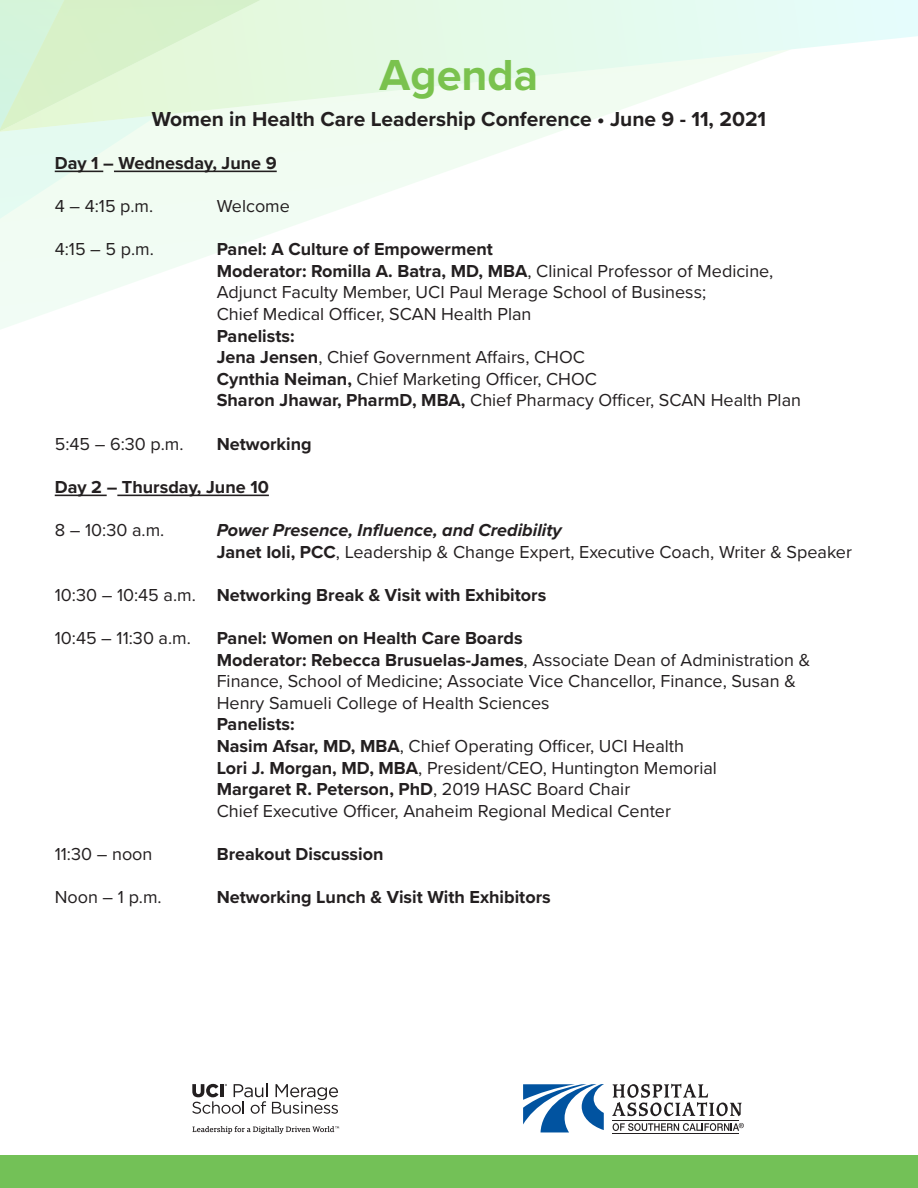
<style>
.page{position:relative;width:918px;height:1188px;background:#fff}
.page>*{position:absolute;margin:0;border:0;box-sizing:border-box;transform-origin:0 0}
.t1{font:700 45px "Proxima Nova";color:#7ac24e}
.t2{font:700 21px "Proxima Nova";color:#231f20}
.t3{font:18px/21.6px "Proxima Nova";color:#231f20}
.t4{font:700 18px "Proxima Nova";color:#231f20}
.s1{font-weight:700}
.s2{font-weight:700;font-style:italic}
.s3{font-weight:400}
</style>
<div class="page">
<div style="left:0;top:1155px;width:918px;height:33px;background:#73c157"></div>
<svg style="left:523px;top:1084px;width:81px;height:48px"></svg>
<svg style="left:612px;top:1084px;width:130px;height:32px"></svg>
<hr style="left:613px;top:1120px;width:126px;height:1px;background:#231f20">
<hr style="left:612px;top:1134px;width:127px;height:1px;background:#231f20">
<svg style="left:613px;top:1123px;width:131px;height:8px"></svg>
<svg style="left:193px;top:1126px;width:146px;height:8px"></svg>
<svg style="left:192px;top:1084px;width:146px;height:30px"></svg>
<svg style="left:158px;top:132px;width:398px;height:141px"></svg>
<svg style="left:0;top:132px;width:158px;height:197px;fill:#f1fcf3"></svg>
<svg style="left:0;top:0;width:918px;height:132px"></svg>
<hr style="left:55px;top:171px;width:48px;height:1px;background:#231f20">
<hr style="left:114px;top:171px;width:163px;height:1px;background:#231f20">
<hr style="left:55px;top:495px;width:52px;height:1px;background:#231f20">
<hr style="left:117px;top:495px;width:152px;height:1px;background:#231f20">
<p class="t1" style="left:380px;top:42px;width:160px">Agenda</p>
<p class="t2" style="left:152px;top:103px;width:616px">Women in Health Care Leadership Conference • June 9 - 11, 2021</p>
<p class="t4" style="left:55px;top:149px;width:223px">Day 1 – Wednesday, June 9</p>
<p class="t3" style="left:55px;top:194px;width:100px">4 – 4:15 p.m.</p>
<p class="t3" style="left:217px;top:194px;width:75px">Welcome</p>
<p class="t3" style="left:55px;top:238px;width:101px">4:15 – 5 p.m.</p>
<p class="t4" style="left:217px;top:236px;width:278px">Panel: A Culture of Empowerment</p>
<p class="t3" style="left:217px;top:259px;width:558px"><span class="s1">Moderator: Romilla A. Batra, MD, MBA</span>, Clinical Professor of Medicine,<br>Adjunct Faculty Member, UCI Paul Merage School of Business;<br>Chief Medical Officer, SCAN Health Plan</p>
<p class="t4" style="left:217px;top:322px;width:79px">Panelists:</p>
<p class="t3" style="left:217px;top:346px;width:370px"><span class="s1">Jena Jensen</span>, Chief Government Affairs, CHOC</p>
<p class="t3" style="left:217px;top:367px;width:382px"><span class="s1">Cynthia Neiman,</span> Chief Marketing Officer, CHOC</p>
<p class="t3" style="left:217px;top:389px;width:586px"><span class="s1">Sharon Jhawar, PharmD, MBA,</span> Chief Pharmacy Officer, SCAN Health Plan</p>
<p class="t3" style="left:55px;top:432px;width:130px">5:45 – 6:30 p.m.</p>
<p class="t4" style="left:217px;top:430px;width:96px">Networking</p>
<p class="t4" style="left:55px;top:473px;width:216px">Day 2 – Thursday, June 10</p>
<p class="t3" style="left:55px;top:518px;width:111px">8 – 10:30 a.m.</p>
<p class="t3" style="left:217px;top:518px;width:637px"><span class="s2">Power Presence, Influence, and Credibility<br></span><span class="s1">Janet Ioli, PCC</span>, Leadership &amp; Change Expert, Executive Coach, Writer &amp; Speaker</p>
<p class="t4" style="left:55px;top:581px;width:493px"><span class="s3">10:30 – 10:45 a.m.</span> Networking Break &amp; Visit with Exhibitors</p>
<p class="t3" style="left:55px;top:626px;width:138px">10:45 – 11:30 a.m.</p>
<p class="t3" style="left:217px;top:626px;width:595px"><span class="s1">Panel: Women on Health Care Boards<br>Moderator: Rebecca Brusuelas-James</span>, Associate Dean of Administration &amp; Finance, School of Medicine; Associate Vice Chancellor, Finance, Susan &amp; Henry Samueli College of Health Sciences</p>
<p class="t4" style="left:217px;top:711px;width:79px">Panelists:</p>
<p class="t3" style="left:217px;top:734px;width:469px"><span class="s1">Nasim Afsar, MD, MBA</span>, Chief Operating Officer, UCI Health</p>
<p class="t3" style="left:217px;top:756px;width:502px"><span class="s1">Lori J. Morgan, MD, MBA</span>, President/CEO, Huntington Memorial</p>
<p class="t3" style="left:217px;top:778px;width:456px"><span class="s1">Margaret R. Peterson, PhD</span>, 2019 HASC Board Chair<br>Chief Executive Officer, Anaheim Regional Medical Center</p>
<p class="t3" style="left:55px;top:842px;width:99px">11:30 – noon</p>
<p class="t4" style="left:217px;top:841px;width:168px">Breakout Discussion</p>
<p class="t3" style="left:55px;top:886px;width:108px">Noon – 1 p.m.</p>
<p class="t4" style="left:217px;top:884px;width:336px">Networking Lunch &amp; Visit With Exhibitors</p>
</div>
